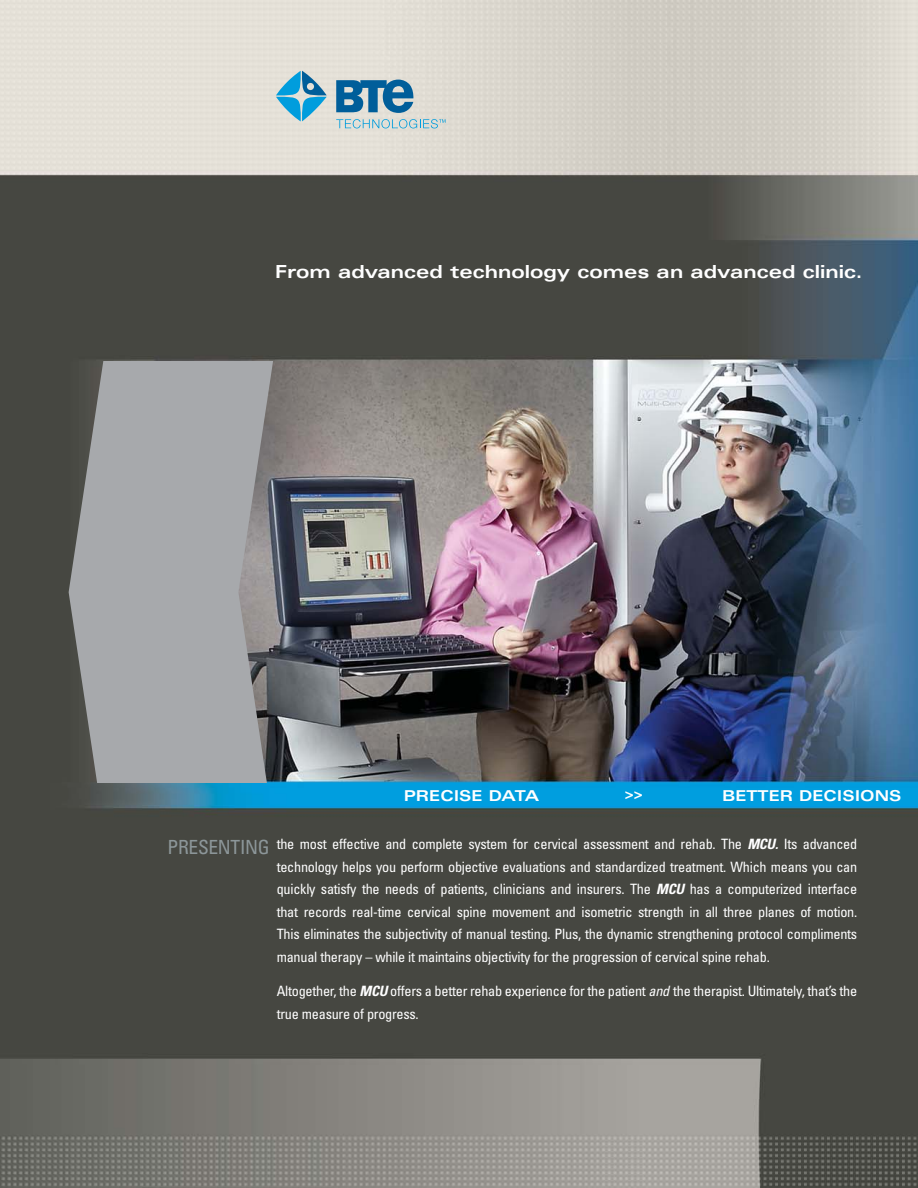
<style>
.page{position:relative;width:918px;height:1188px;background:#fff}
.page>*{position:absolute;margin:0;border:0;box-sizing:border-box;transform-origin:0 0}
.t1{font:condensed 19.5px "Univers";letter-spacing:-.02em;color:#8c9699}
.t2{font:700 expanded 18px "Univers";color:#fff}
.t3{font:700 expanded 15px "Univers";color:#fff}
.t4{font:condensed 14.25px/22.5px "Univers";letter-spacing:-.02em;color:#fff;text-align:justify}
.s1{font-weight:700;font-style:italic}
.s2{font-style:italic}
</style>
<div class="page">
<img style="left:0;top:0;width:918px;height:1188px">
<svg style="left:336px;top:80px;width:77px;height:33px;background:#4384ac"></svg>
<svg style="left:276px;top:71px;width:51px;height:50px;background:#7abad2"></svg>
<svg style="left:336px;top:119px;width:110px;height:9px"></svg>
<svg style="left:69px;top:361px;width:212px;height:421px;background:#9a9b9d"></svg>
<p class="t2" style="left:275px;top:265px;width:589px">From advanced technology comes an advanced clinic.</p>
<p class="t3" style="left:404px;top:790px;width:137px">PRECISE DATA</p>
<p class="t3" style="left:625px;top:788px;width:19px">&gt;&gt;</p>
<p class="t3" style="left:722px;top:790px;width:181px">BETTER DECISIONS</p>
<h1 class="t1" style="left:168px;top:840px;width:104px">PRESENTING</h1>
<p class="t4" style="left:277px;top:834px;width:582px">the most effective and complete system for cervical assessment and rehab. The <span class="s1">MCU.</span> Its advanced technology helps you perform objective evaluations and standardized treatment. Which means you can quickly satisfy the needs of patients, clinicians and insurers. The <span class="s1">MCU</span> has a computerized interface that records real-time cervical spine movement and isometric strength in all three planes of motion.<br>This eliminates the subjectivity of manual testing. Plus, the dynamic strengthening protocol compliments manual therapy – while it maintains objectivity for the progression of cervical spine rehab.</p>
<p class="t4" style="left:277px;top:981px;width:582px">Altogether, the <span class="s1">MCU</span>offers a better rehab experience for the patient <span class="s2">and</span>the therapist. Ultimately, that’s the true measure of progress.</p>
</div>
